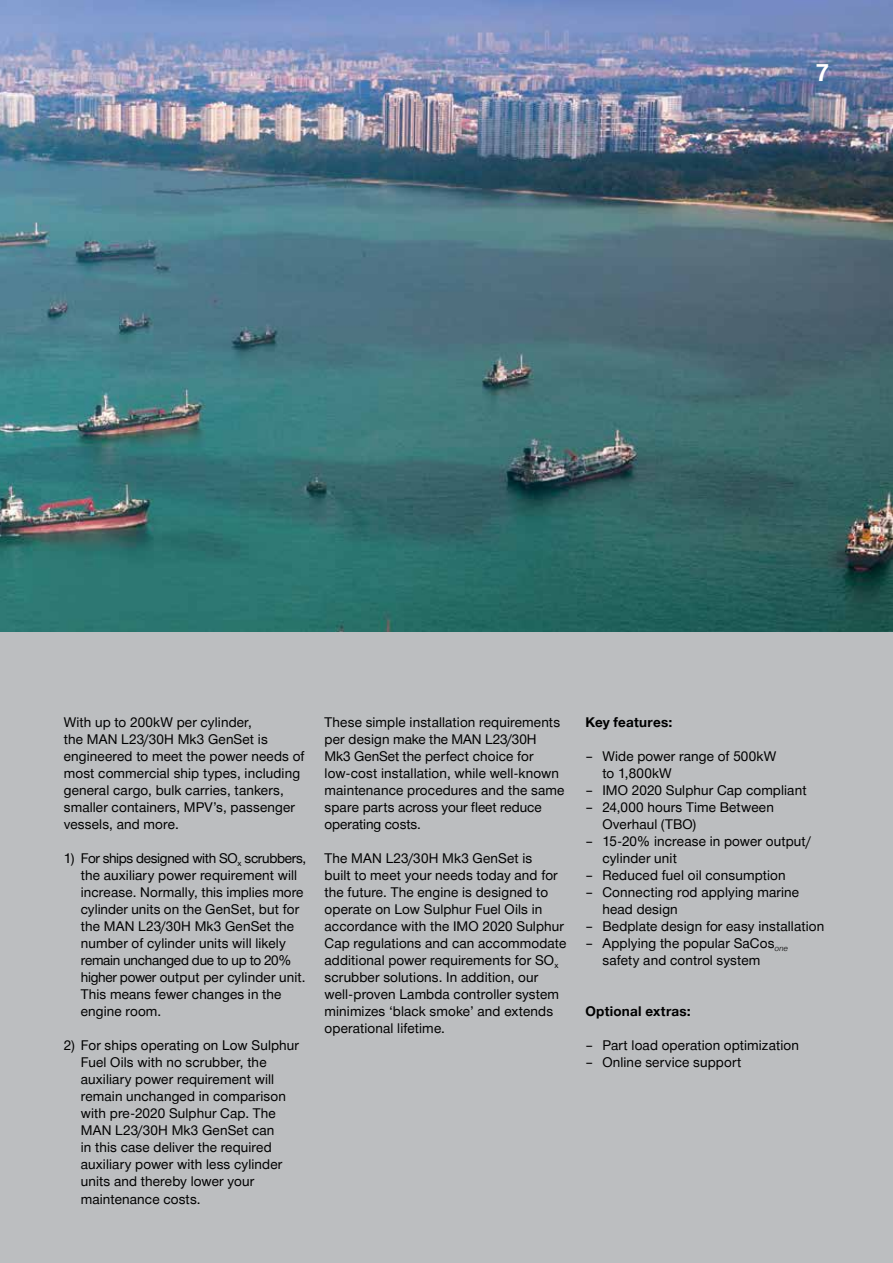
<style>
.page{position:relative;width:893px;height:1263px;background:#fff}
.page>*{position:absolute;margin:0;border:0;box-sizing:border-box;transform-origin:0 0}
.t1{font:700 24px "Man Global";color:#fff}
.t2{font:13.5px/17px "Man Global";letter-spacing:.01em;color:#000}
.t3{font:700 13.5px "Man Global";letter-spacing:.02em;color:#000}
</style>
<div class="page">
<div style="left:0;top:631px;width:893px;height:632px;background:#bcbec0"></div>
<img style="left:0;top:0;width:893px;height:631px">
<h1 class="t1" style="left:816px;top:59px;width:15px">7</h1>
<p class="t2" style="left:64px;top:714px;width:242px">With up to 200kW per cylinder,<br>the MAN L23/30H Mk3 GenSet is engineered to meet the power needs of most commercial ship types, including general cargo, bulk carries, tankers, smaller containers, MPV’s, passenger vessels, and more.</p>
<p class="t2" style="left:81px;top:850px;width:227px;text-indent:-17px">1) For ships designed with SO<sub>x</sub> scrubbers, the auxiliary power requirement will increase. Normally, this implies more cylinder units on the GenSet, but for the MAN L23/30H Mk3 GenSet the number of cylinder units will likely remain unchanged due to up to 20% higher power output per cylinder unit.<br>This means fewer changes in the engine room.</p>
<p class="t2" style="left:81px;top:1037px;width:220px;text-indent:-17px">2) For ships operating on Low Sulphur<br>Fuel Oils with no scrubber, the auxiliary power requirement will remain unchanged in comparison with pre-2020 Sulphur Cap. The<br>MAN L23/30H Mk3 GenSet can<br>in this case deliver the required auxiliary power with less cylinder units and thereby lower your maintenance costs.</p>
<p class="t2" style="left:325px;top:714px;width:241px">These simple installation requirements per design make the MAN L23/30H Mk3 GenSet the perfect choice for low-cost installation, while well-known maintenance procedures and the same spare parts across your fleet reduce operating costs.</p>
<p class="t2" style="left:325px;top:850px;width:243px">The MAN L23/30H Mk3 GenSet is<br>built to meet your needs today and for the future. The engine is designed to operate on Low Sulphur Fuel Oils in accordance with the IMO 2020 Sulphur Cap regulations and can accommodate additional power requirements for SO<sub>x </sub>scrubber solutions. In addition, our well-proven Lambda controller system minimizes ‘black smoke’ and extends operational lifetime.</p>
<p class="t3" style="left:585px;top:715px;width:88px">Key features:</p>
<p class="t2" style="left:602px;top:748px;width:175px;text-indent:-17px">– Wide power range of 500kW to 1,800kW</p>
<p class="t2" style="left:585px;top:782px;width:223px">– IMO 2020 Sulphur Cap compliant</p>
<p class="t2" style="left:602px;top:799px;width:173px;text-indent:-17px">– 24,000 hours Time Between<br>Overhaul (TBO)</p>
<p class="t2" style="left:602px;top:833px;width:210px;text-indent:-17px">– 15-20% increase in power output/ cylinder unit</p>
<p class="t2" style="left:585px;top:867px;width:202px">– Reduced fuel oil consumption</p>
<p class="t2" style="left:602px;top:884px;width:198px;text-indent:-17px">– Connecting rod applying marine head design</p>
<p class="t2" style="left:585px;top:918px;width:240px">– Bedplate design for easy installation</p>
<p class="t2" style="left:602px;top:935px;width:187px;text-indent:-17px">– Applying the popular SaCos<sub>one </sub>safety and control system</p>
<p class="t3" style="left:585px;top:1004px;width:107px">Optional extras:</p>
<p class="t2" style="left:585px;top:1037px;width:215px">– Part load operation optimization</p>
<p class="t2" style="left:585px;top:1054px;width:157px">– Online service support</p>
</div>
